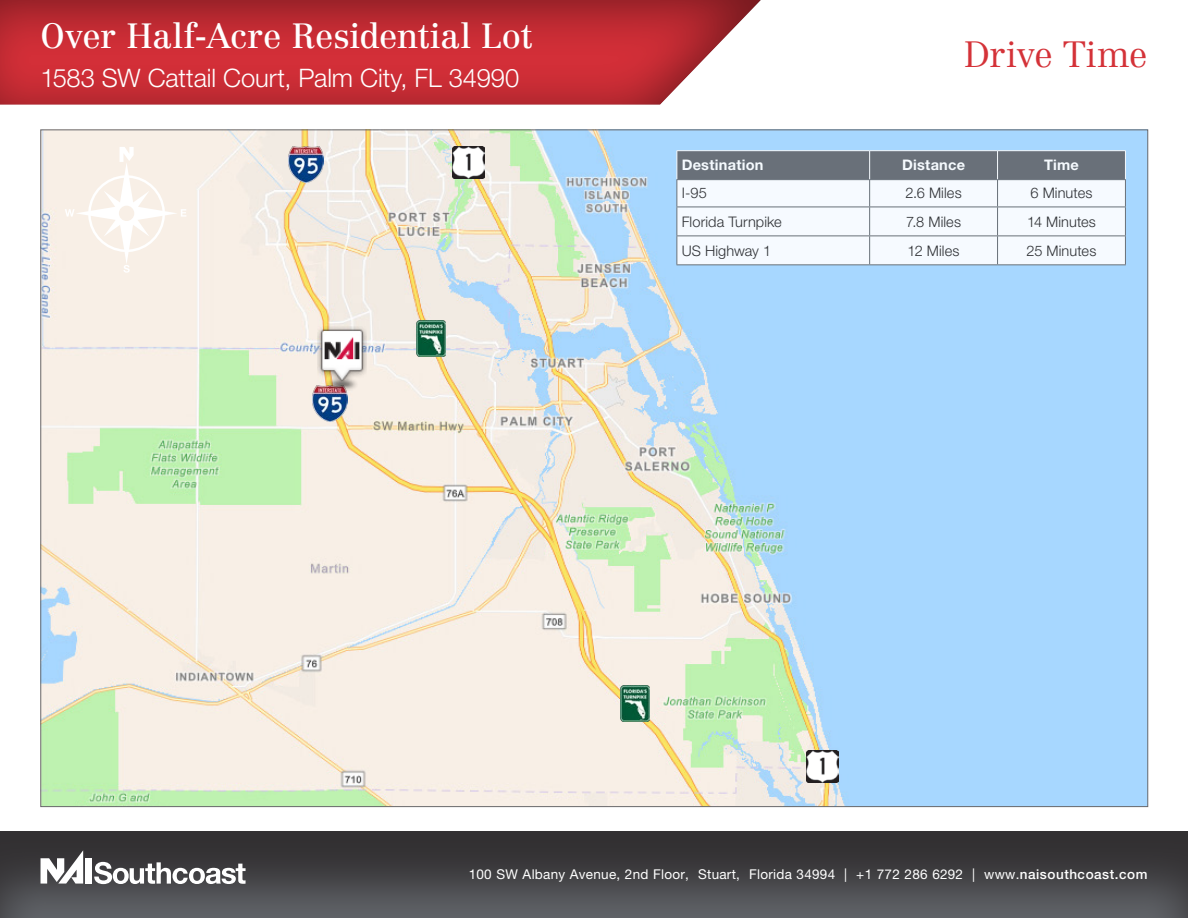
<style>
.page{position:relative;width:1188px;height:918px;background:#fff}
.page>*{position:absolute;margin:0;border:0;box-sizing:border-box;transform-origin:0 0}
.t1{font:300 36px "Centennial LT Std";letter-spacing:-.01em;color:#d43238}
.t2{font:34.5px "Centennial LT Std";letter-spacing:-.005em;color:#fff}
.t3{font:300 25.5px "Helvetica Neue LT Std";letter-spacing:-.005em;color:#fff}
.t4{font:300 14.55px "Helvetica Neue LT Std";letter-spacing:.005em;color:#231f20}
.t5{font:700 14.55px "Helvetica Neue LT Std";letter-spacing:.015em;color:#fff}
.t6{font:13.5px "Helvetica Neue LT Std";letter-spacing:.02em;color:#fff}
.s1{font-weight:500}
</style>
<div class="page">
<img style="left:42px;top:131px;width:1104px;height:674px">
<svg style="left:65px;top:147px;width:121px;height:126px"></svg>
<img style="left:416px;top:321px;width:29px;height:35px">
<img style="left:452px;top:146px;width:33px;height:33px">
<div style="left:0;top:830px;width:1188px;height:88px;background:#231f20;opacity:.75"></div>
<div style="left:0;top:0;width:762px;height:106px;background:#231f20;opacity:.51"></div>
<div style="left:85px;top:858px;width:7px;height:26px;background:#fff"></div>
<svg style="left:41px;top:850px;width:42px;height:34px"></svg>
<svg style="left:94px;top:862px;width:152px;height:22px"></svg>
<img style="left:806px;top:750px;width:33px;height:33px">
<img style="left:289px;top:147px;width:35px;height:35px">
<img style="left:620px;top:686px;width:29px;height:36px">
<img style="left:312px;top:386px;width:36px;height:35px">
<img style="left:317px;top:326px;width:49px;height:65px">
<hr style="left:677px;top:150px;width:193px;height:1px;background:#fff">
<hr style="left:870px;top:150px;width:128px;height:1px;background:#fff">
<hr style="left:998px;top:150px;width:128px;height:1px;background:#fff">
<svg style="left:676px;top:151px;width:450px;height:114px"></svg>
<hr style="left:870px;top:264px;width:128px;height:1px;background:#62656a">
<p class="t2" style="left:40px;top:16px;width:493px">Over Half-Acre Residential Lot</p>
<p class="t3" style="left:40px;top:62px;width:480px">1583 SW Cattail Court, Palm City, FL 34990</p>
<p class="t1" style="left:964px;top:33px;width:185px">Drive Time</p>
<p class="t5" style="left:682px;top:156px;width:83px">Destination</p>
<p class="t5" style="left:902px;top:156px;width:65px">Distance</p>
<p class="t5" style="left:1044px;top:156px;width:36px">Time</p>
<p class="t4" style="left:682px;top:184px;width:27px">I-95</p>
<p class="t4" style="left:905px;top:184px;width:58px">2.6 Miles</p>
<p class="t4" style="left:1031px;top:184px;width:63px">6 Minutes</p>
<p class="t4" style="left:682px;top:213px;width:102px">Florida Turnpike</p>
<p class="t4" style="left:906px;top:213px;width:57px">7.8 Miles</p>
<p class="t4" style="left:1027px;top:213px;width:70px">14 Minutes</p>
<p class="t4" style="left:682px;top:242px;width:91px">US Highway 1</p>
<p class="t4" style="left:908px;top:242px;width:53px">12 Miles</p>
<p class="t4" style="left:1027px;top:242px;width:71px">25 Minutes</p>
<p class="t6" style="left:469px;top:866px;width:680px">100 SW Albany Avenue, 2nd Floor, Stuart, Florida 34994 | +1 772 286 6292 | www.<span class="s1">naisouthcoast.com</span></p>
</div>
